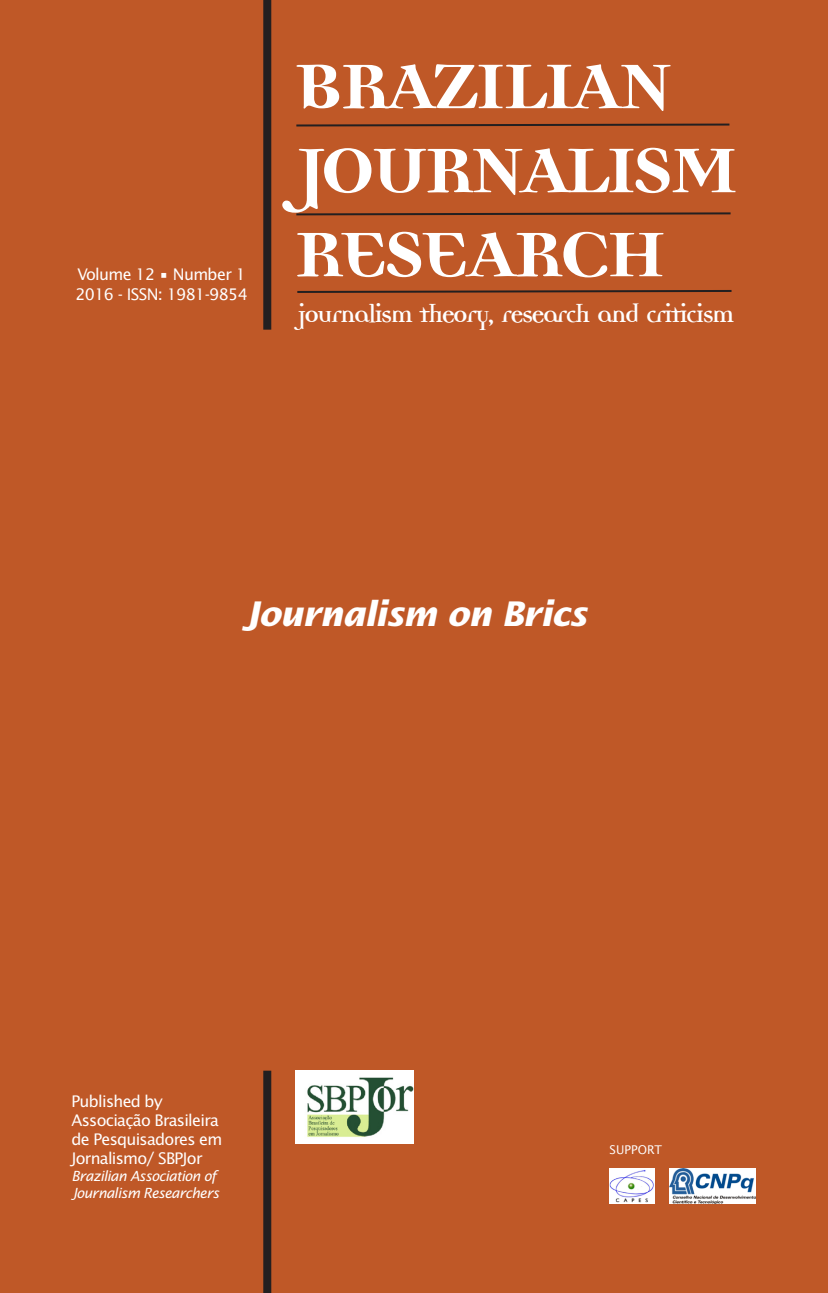
<style>
.page{position:relative;width:828px;height:1293px;background:#bf5827}
.page>*{position:absolute;margin:0;border:0;box-sizing:border-box;transform-origin:0 0}
.t1{font:700 102px "Democratica";letter-spacing:-.06em;color:#fff}
.Sum_TitMat{font:italic 700 34px "Lucida Sans";letter-spacing:-.025em;color:#fff}
.t2{font:700 27px "Democratica";letter-spacing:-.06em;color:#fff}
.t3{font:16px/19.2px "Lucida Sans";letter-spacing:-.045em;color:#fff}
.t4{font:italic 14px/16.8px "Lucida Sans";letter-spacing:-.045em;color:#fff}
.t5{font:12px "Lucida Sans";color:#fff}
</style>
<div class="page">
<div style="left:263px;top:0;width:8px;height:330px;background:#231f20"></div>
<svg style="left:296px;top:123px;width:434px;height:4px"></svg>
<svg style="left:296px;top:212px;width:435px;height:4px"></svg>
<svg style="left:297px;top:290px;width:435px;height:3px"></svg>
<div style="left:263px;top:1070px;width:8px;height:223px;background:#231f20"></div>
<img style="left:609px;top:1168px;width:46px;height:35px">
<img style="left:669px;top:1168px;width:86px;height:35px">
<img style="left:295px;top:1070px;width:119px;height:73px">
<p class="t3" style="left:78px;top:265px;width:170px">Volume 12 • Number 1</p>
<p class="t3" style="left:75px;top:284px;width:174px">2016 - ISSN: 1981-9854</p>
<p class="t1" style="left:292px;top:33px;width:383px">BRAZILIAN</p>
<p class="t1" style="left:292px;top:117px;width:450px">JOURNALISM</p>
<p class="t1" style="left:292px;top:201px;width:377px">RESEARCH</p>
<p class="t2" style="left:297px;top:302px;width:439px">journalism theory, research and criticism</p>
<p class="Sum_TitMat" style="left:242px;top:594px;width:346px">Journalism on Brics</p>
<p class="t3" style="left:71px;top:1091px;width:93px">Published by</p>
<p class="t3" style="left:71px;top:1110px;width:152px">Associação Brasileira de Pesquisadores em<br>Jornalismo/ SBPJor</p>
<p class="t4" style="left:71px;top:1167px;width:149px">Brazilian Association of<br>Journalism Researchers</p>
<p class="t5" style="left:609px;top:1142px;width:54px">SUPPORT</p>
</div>
